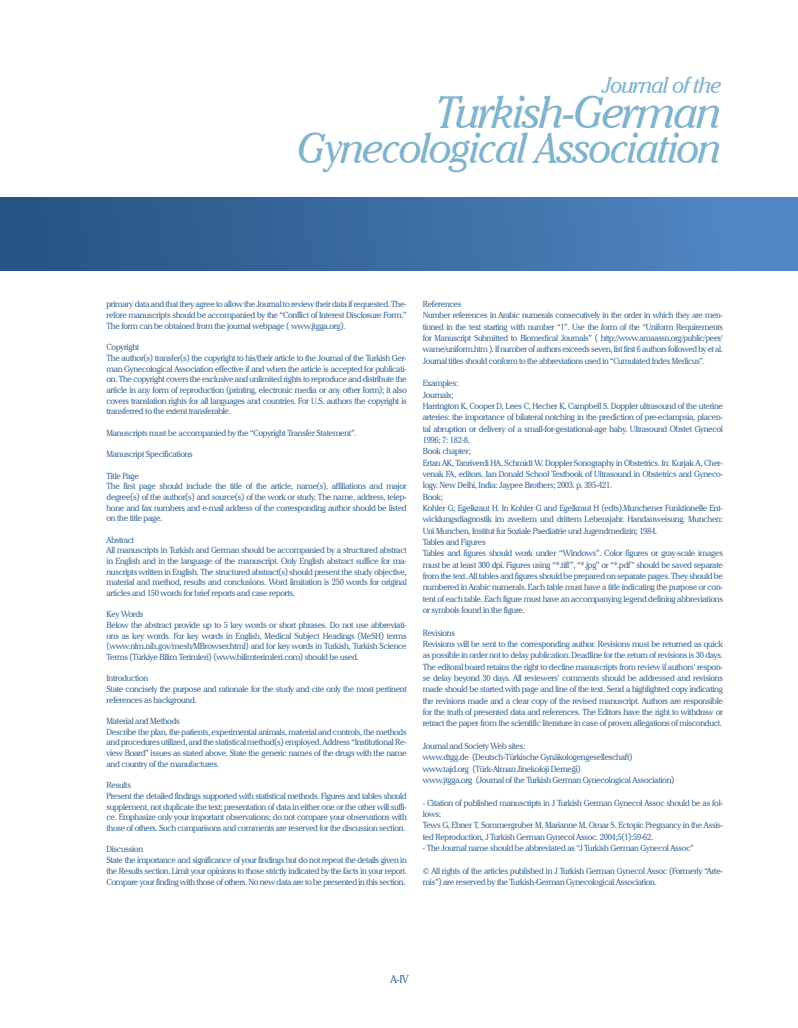
<style>
.page{position:relative;width:798px;height:1028px;background:#fff}
.page>*{position:absolute;margin:0;border:0;box-sizing:border-box;transform-origin:0 0}
.t1{font:italic 45px "Cheltenham IT Cby BT";letter-spacing:-.04em;color:#80b4cc;scale:.94 1}
.t2{font:italic 42.5px "Cheltenham IT Cby BT";letter-spacing:-.04em;color:#80b4cc;scale:.94 1}
.t3{font:italic 22.5px "Cheltenham IT Cby BT";letter-spacing:-.04em;color:#80b4cc;scale:.94 1}
.t4{font:11.25px "Cheltenham IT Cby BT";color:#366894;scale:.94 1}
.t5{font:8.75px/11.4px "Cheltenham IT Cby BT";letter-spacing:-.04em;color:#366894;scale:.94 1}
</style>
<div class="page">
<div style="left:0;top:197px;width:797px;height:73px;background:linear-gradient(to right,#24527f,#5389c8)"></div>
<h3 class="t3" style="left:602px;top:71px;width:128px">Journal of the</h3>
<h1 class="t1" style="left:435px;top:84px;width:306px">Turkish-German</h1>
<h2 class="t2" style="left:298px;top:122px;width:452px">Gynecological Association</h2>
<p class="t5" style="left:106px;top:298px;width:321px;line-height:10.9px;text-align:justify">primary data and that they agree to allow the Journal to review their data if requested. The&shy;refore manuscripts should be accompanied by the “Conflict of Interest Disclosure Form.” The form can be obtained from the journal webpage ( www.jtgga.org).</p>
<p class="t5" style="left:106px;top:342px;width:321px;line-height:10.6px">Copyright<br>The author(s) transfer(s) the copyright to his/their article to the Journal of the Turkish Ger&shy;man Gynecological Association effective if and when the article is accepted for publicati&shy;on. The copyright covers the exclusive and unlimited rights to reproduce and distribute the article in any form of reproduction (printing, electronic media or any other form); it also covers translation rights for all languages and countries. For U.S. authors the copyright is transferred to the extent transferable.</p>
<p class="t5" style="left:106px;top:427px;width:267px">Manuscripts must be accompanied by the “Copyright Transfer Statement”.</p>
<p class="t5" style="left:106px;top:448px;width:93px">Manuscript Specifications</p>
<p class="t5" style="left:106px;top:470px;width:321px;line-height:10.6px">Title Page<br>The first page should include the title of the article, name(s), affiliations and major degree(s) of the author(s) and source(s) of the work or study. The name, address, telep&shy;hone and fax numbers and e-mail address of the corresponding author should be listed on the title page.</p>
<p class="t5" style="left:106px;top:534px;width:321px;line-height:10.6px">Abstract<br>All manuscripts in Turkish and German should be accompanied by a structured abstract in English and in the language of the manuscript. Only English abstract suffice for ma&shy;nuscripts written in English. The structured abstract(s) should present the study objective, material and method, results and conclusions. Word limitation is 250 words for original articles and 150 words for brief reports and case reports.</p>
<p class="t5" style="left:106px;top:609px;width:321px;line-height:10.6px">Key Words<br>Below the abstract provide up to 5 key words or short phrases. Do not use abbreviati&shy;ons as key words. For key words in English, Medical Subject Headings (MeSH) terms (www.nlm.nih.gov/mesh/MBrowser.html) and for key words in Turkish, Turkish Science Terms (Türkiye Bilim Terimleri) (www.bilimterimleri.com) should be used.</p>
<p class="t5" style="left:106px;top:673px;width:321px;line-height:10.6px">Introduction<br>State concisely the purpose and rationale for the study and cite only the most pertinent references as background.</p>
<p class="t5" style="left:106px;top:715px;width:321px;line-height:10.6px">Material and Methods<br>Describe the plan, the patients, experimental animals, material and controls, the methods and procedures utilized, and the statistical method(s) employed. Address “Institutional Re&shy;view Board” issues as stated above. State the generic names of the drugs with the name and country of the manufactures.</p>
<p class="t5" style="left:106px;top:779px;width:321px;line-height:10.6px">Results<br>Present the detailed findings supported with statistical methods. Figures and tables should supplement, not duplicate the text; presentation of data in either one or the other will suffi&shy;ce. Emphasize only your important observations; do not compare your observations with those of others. Such comparisons and comments are reserved for the discussion section.</p>
<p class="t5" style="left:106px;top:843px;width:321px;line-height:10.9px">Discussion<br>State the importance and significance of your findings but do not repeat the details given in the Results section. Limit your opinions to those strictly indicated by the facts in your report.<br>Compare your finding with those of others. No new data are to be presented in this section.</p>
<p class="t5" style="left:422px;top:298px;width:321px">References<br>Number references in Arabic numerals consecutively in the order in which they are men&shy;tioned in the text starting with number “1”. Use the form of the “Uniform Requirements for Manuscript Submitted to Biomedical Journals” ( http://www.amaassn.org/public/peer/ wame/uniform.htm ). If number of authors exceeds seven, list first 6 authors followed by et al.<br>Journal titles should conform to the abbreviations used in “Cumulated Index Medicus”.</p>
<p class="t5" style="left:422px;top:377px;width:321px">Examples:<br>Journals;<br>Harrington K, Cooper D, Lees C, Hecher K, Campbell S. Doppler ultrasound of the uterine arteries: the importance of bilateral notching in the prediction of pre-eclampsia, placen&shy;tal abruption or delivery of a small-for-gestational-age baby. Ultrasound Obstet Gynecol 1996; 7: 182-8.<br>Book chapter;<br>Ertan AK, Tanriverdi HA, Schmidt W. Doppler Sonography in Obstetrics. In: Kurjak A, Cher&shy;venak FA, editors. Ian Donald School Textbook of Ultrasound in Obstetrics and Gyneco&shy;logy. New Delhi, India: Jaypee Brothers; 2003. p. 395-421.<br>Book;<br>Kohler G; Egelkraut H. In Kohler G and Egelkraut H (edts).Munchener Funktionelle Ent&shy;wicklungsdiagnostik im zweitem und drittem Lebensjahr. Handanweisung. Munchen:<br>Uni Munchen, Institut fur Soziale Paediatrie und Jugendmedizin; 1984.<br>Tables and Figures<br>Tables and figures should work under “Windows”. Color figures or gray-scale images must be at least 300 dpi. Figures using “*.tiff”, “*.jpg” or “*.pdf” should be saved separate from the text. All tables and figures should be prepared on separate pages. They should be numbered in Arabic numerals. Each table must have a title indicating the purpose or con&shy;tent of each table. Each figure must have an accompanying legend defining abbreviations or symbols found in the figure.</p>
<p class="t5" style="left:422px;top:626px;width:321px">Revisions<br>Revisions will be sent to the corresponding author. Revisions must be returned as quick as possible in order not to delay publication. Deadline for the return of revisions is 30 days.<br>The editoral board retains the right to decline manuscripts from review if authors’ respon&shy;se delay beyond 30 days. All reviewers’ comments should be addressed and revisions made should be started with page and line of the text. Send a highlighted copy indicating the revisions made and a clear copy of the revised manuscript. Authors are responsible for the truth of presented data and references. The Editors have the right to withdraw or retract the paper from the scientific literature in case of proven allegations of misconduct.</p>
<p class="t5" style="left:422px;top:740px;width:269px">Journal and Society Web sites:<br>www.dtgg.de (Deutsch-Türkische Gynäkologengeselleschaft) www.tajd.org (Türk-Alman Jinekoloji Derneği)<br>www.jtgga.org (Journal of the Turkish German Gynecological Association)</p>
<p class="t5" style="left:422px;top:796px;width:321px">- Citation of published manuscripts in J Turkish German Gynecol Assoc should be as fol&shy;lows:<br>Tews G, Ebner T, Sommergruber M, Marianne M, Omar S. Ectopic Pregnancy in the Assis&shy;ted Reproduction, J Turkish German Gynecol Assoc. 2004;5(1):59-62.</p>
<p class="t5" style="left:422px;top:842px;width:290px">- The Journal name should be abbreviated as “J Turkish German Gynecol Assoc”</p>
<p class="t5" style="left:422px;top:864px;width:321px">© All rights of the articles published in J Turkish German Gynecol Assoc (Formerly “Arte&shy;mis”) are reserved by the Turkish-German Gynecological Association.</p>
<p class="t4" style="left:390px;top:972px;width:21px">A-IV</p>
</div>
